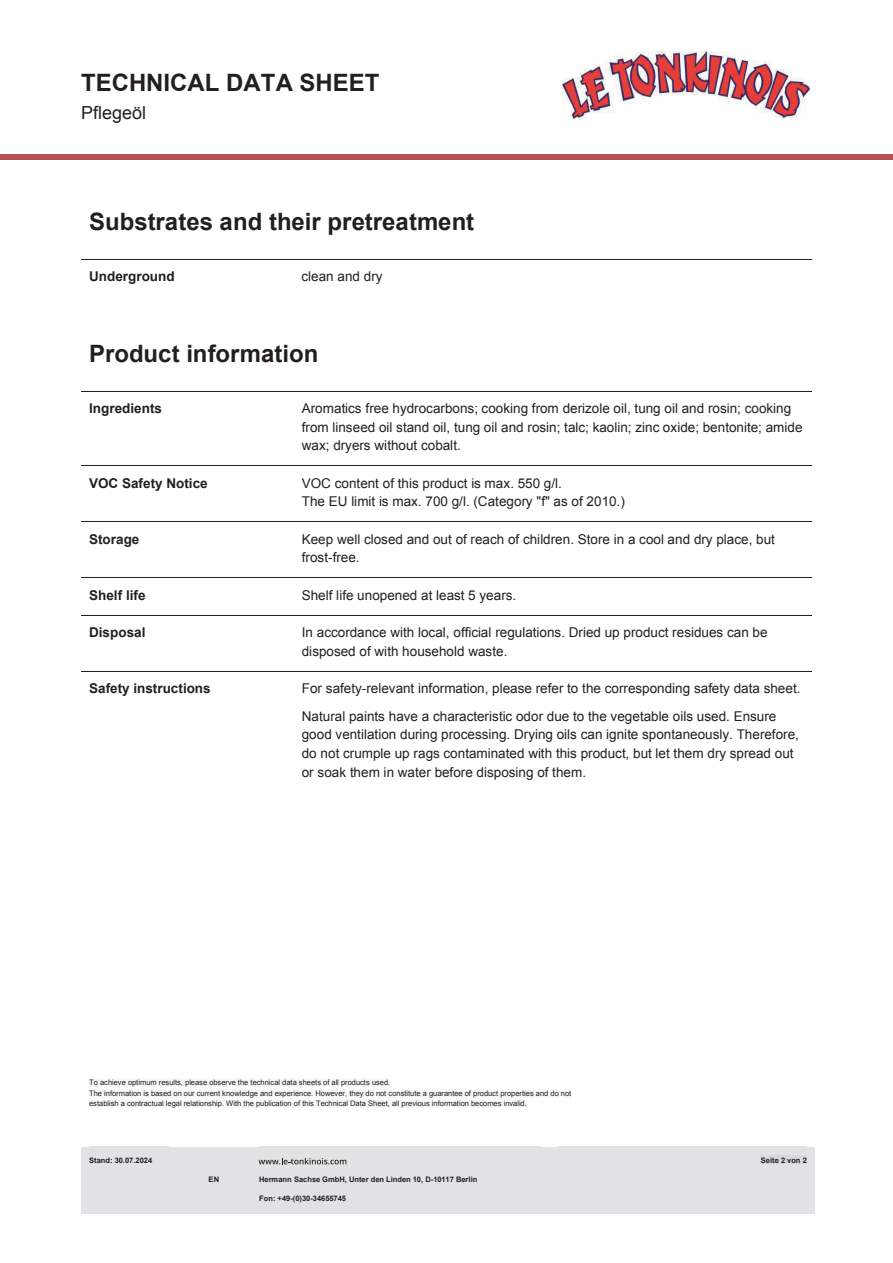
<style>
.page{position:relative;width:893px;height:1263px;background:#fff}
.page>*{position:absolute;margin:0;border:0;box-sizing:border-box;transform-origin:0 0}
.t1{font:700 24px "Arial";color:#231f20}
.t2{font:18px "Arial";color:#231f20}
.t3{font:13.5px/18.6px "Arial";letter-spacing:.005em;color:#231f20}
.t4{font:700 13.5px "Arial";color:#231f20}
.t5{font:7.5px/10.4px "Arial";letter-spacing:-.01em;color:#231f20}
.t6{font:700 7.5px "Arial";letter-spacing:-.01em;color:#231f20}
</style>
<div class="page">
<div style="left:0;top:154px;width:893px;height:5px;background:#b55354"></div>
<div style="left:81px;top:1146px;width:96px;height:67px;background:#e1e2e4"></div>
<div style="left:177px;top:1146px;width:74px;height:67px;background:#e1e2e4"></div>
<div style="left:251px;top:1146px;width:298px;height:67px;background:#e1e2e4"></div>
<div style="left:549px;top:1146px;width:266px;height:67px;background:#e1e2e4"></div>
<div style="left:761px;top:1155px;width:20px;height:9px;background:#d7d8da"></div>
<div style="left:785px;top:1155px;width:18px;height:9px;background:#d7d8da"></div>
<img style="left:562px;top:51px;width:247px;height:67px">
<hr style="left:81px;top:259px;width:212px;height:1px;background:#231f20">
<hr style="left:294px;top:259px;width:517px;height:1px;background:#231f20">
<hr style="left:81px;top:391px;width:213px;height:1px;background:#231f20">
<hr style="left:294px;top:391px;width:517px;height:1px;background:#231f20">
<hr style="left:81px;top:465px;width:213px;height:1px;background:#231f20">
<hr style="left:294px;top:465px;width:517px;height:1px;background:#231f20">
<hr style="left:81px;top:521px;width:213px;height:1px;background:#231f20">
<hr style="left:294px;top:521px;width:517px;height:1px;background:#231f20">
<hr style="left:81px;top:577px;width:213px;height:1px;background:#231f20">
<hr style="left:294px;top:577px;width:517px;height:1px;background:#231f20">
<hr style="left:81px;top:615px;width:213px;height:1px;background:#231f20">
<hr style="left:294px;top:615px;width:517px;height:1px;background:#231f20">
<hr style="left:81px;top:671px;width:213px;height:1px;background:#231f20">
<hr style="left:294px;top:671px;width:517px;height:1px;background:#231f20">
<div style="left:89px;top:1078px;width:301px;height:9px;background:#f8f8f7"></div>
<div style="left:89px;top:1089px;width:482px;height:8px;background:#f8f8f7"></div>
<div style="left:89px;top:1099px;width:438px;height:9px;background:#f8f8f7"></div>
<svg style="left:259px;top:1158px;width:87px;height:6px"></svg>
<h1 class="t1" style="left:81px;top:67px;width:300px">TECHNICAL DATA SHEET</h1>
<h2 class="t2" style="left:81px;top:101px;width:67px">Pflegeöl</h2>
<h1 class="t1" style="left:89px;top:206px;width:387px">Substrates and their pretreatment</h1>
<p class="t4" style="left:89px;top:268px;width:87px">Underground</p>
<p class="t3" style="left:301px;top:267px;width:83px">clean and dry</p>
<h1 class="t1" style="left:89px;top:338px;width:231px">Product information</h1>
<p class="t4" style="left:89px;top:399px;width:74px">Ingredients</p>
<p class="t3" style="left:302px;top:399px;width:502px">Aromatics free hydrocarbons; cooking from derizole oil, tung oil and rosin; cooking from linseed oil stand oil, tung oil and rosin; talc; kaolin; zinc oxide; bentonite; amide wax; dryers without cobalt.</p>
<p class="t4" style="left:89px;top:474px;width:120px">VOC Safety Notice</p>
<p class="t3" style="left:302px;top:474px;width:325px">VOC content of this product is max. 550 g/l.<br>The EU limit is max. 700 g/l. (Category "f" as of 2010.)</p>
<p class="t4" style="left:89px;top:530px;width:52px">Storage</p>
<p class="t3" style="left:302px;top:530px;width:475px">Keep well closed and out of reach of children. Store in a cool and dry place, but frost-free.</p>
<p class="t4" style="left:89px;top:586px;width:58px">Shelf life</p>
<p class="t3" style="left:302px;top:586px;width:216px">Shelf life unopened at least 5 years.</p>
<p class="t4" style="left:89px;top:623px;width:58px">Disposal</p>
<p class="t3" style="left:302px;top:623px;width:467px">In accordance with local, official regulations. Dried up product residues can be disposed of with household waste.</p>
<p class="t4" style="left:89px;top:679px;width:123px">Safety instructions</p>
<p class="t3" style="left:302px;top:675px;width:500px;line-height:27.6px">For safety-relevant information, please refer to the corresponding safety data sheet.<br>Natural paints have a characteristic odor due to the vegetable oils used. Ensure</p>
<p class="t3" style="left:302px;top:725px;width:499px">good ventilation during processing. Drying oils can ignite spontaneously. Therefore, do not crumple up rags contaminated with this product, but let them dry spread out or soak them in water before disposing of them.</p>
<p class="t5" style="left:89px;top:1077px;width:484px">To achieve optimum results, please observe the technical data sheets of all products used.<br>The information is based on our current knowledge and experience. However, they do not constitute a guarantee of product properties and do not establish a contractual legal relationship. With the publication of this Technical Data Sheet, all previous information becomes invalid.</p>
<p class="t6" style="left:89px;top:1155px;width:65px">Stand: 30.07.2024</p>
<p class="t6" style="left:209px;top:1174px;width:12px">EN</p>
<p class="t6" style="left:259px;top:1174px;width:220px">Hermann Sachse GmbH, Unter den Linden 10, D-10117 Berlin</p>
<p class="t6" style="left:259px;top:1194px;width:88px">Fon: +49-(0)30-34655745</p>
<p class="t6" style="left:761px;top:1155px;width:48px">Seite 2 von 2</p>
</div>
